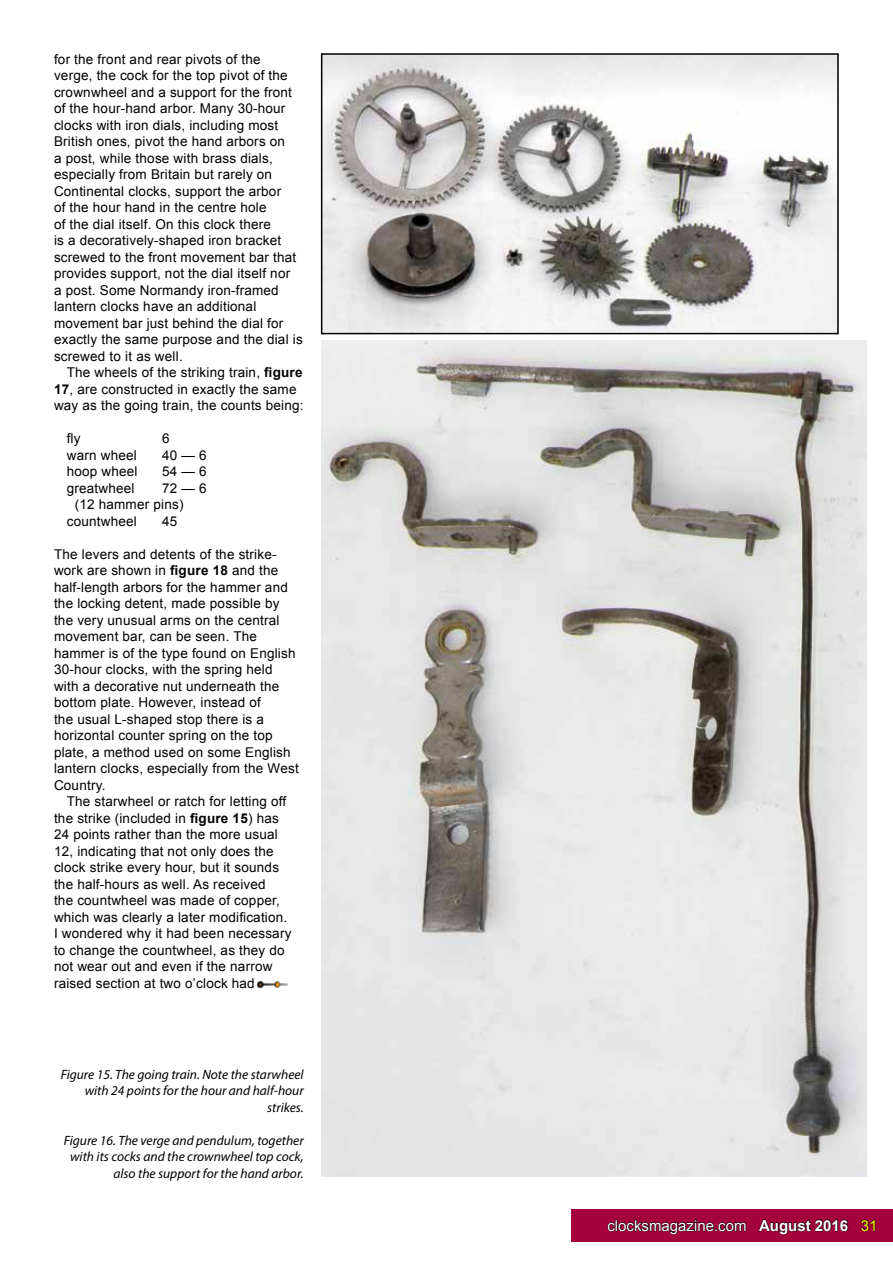
<style>
.page{position:relative;width:893px;height:1263px;background:#fff}
.page>*{position:absolute;margin:0;border:0;box-sizing:border-box;transform-origin:0 0}
.t1{font:15px "Arial";color:#fff}
.t2{font:13.5px/16.5px "Arial";letter-spacing:.015em;color:#000}
.t3{font:italic 13.5px/16.5px "Myriad Pro";color:#000;text-align:right}
.s1{font-weight:700}
.s2{color:#ff0}
</style>
<div class="page">
<div style="left:571px;top:1209px;width:322px;height:32px;background:#a5013c"></div>
<svg style="left:607px;top:1219px;width:139px;height:16px"></svg>
<svg style="left:758px;top:1219px;width:90px;height:16px"></svg>
<svg style="left:861px;top:1219px;width:14px;height:13px"></svg>
<img style="left:257px;top:981px;width:31px;height:7px">
<img style="left:324px;top:56px;width:512px;height:275px">
<div style="left:321px;top:53px;width:518px;height:281px;border:2px solid #000"></div>
<img style="left:322px;top:340px;width:544px;height:836px">
<p class="t2" style="left:54px;top:51px;width:250px">for the front and rear pivots of the<br>verge, the cock for the top pivot of the crownwheel and a support for the front of the hour-hand arbor. Many 30-hour clocks with iron dials, including most British ones, pivot the hand arbors on<br>a post, while those with brass dials, especially from Britain but rarely on Continental clocks, support the arbor<br>of the hour hand in the centre hole<br>of the dial itself. On this clock there<br>is a decoratively-shaped iron bracket screwed to the front movement bar that provides support, not the dial itself nor<br>a post. Some Normandy iron-framed lantern clocks have an additional movement bar just behind the dial for exactly the same purpose and the dial is screwed to it as well.</p>
<p class="t2" style="left:54px;top:364px;width:251px;text-indent:13px">The wheels of the striking train, <span class="s1">figure<br>17</span>, are constructed in exactly the same way as the going train, the counts being:</p>
<p class="t2" style="left:67px;top:430px;width:15px">fly</p>
<p class="t2" style="left:162px;top:430px;width:9px">6</p>
<p class="t2" style="left:67px;top:447px;width:72px">warn wheel</p>
<p class="t2" style="left:162px;top:447px;width:46px">40 — 6</p>
<p class="t2" style="left:67px;top:463px;width:72px">hoop wheel</p>
<p class="t2" style="left:162px;top:463px;width:46px">54 — 6</p>
<p class="t2" style="left:67px;top:480px;width:69px">greatwheel</p>
<p class="t2" style="left:162px;top:480px;width:46px">72 — 6</p>
<p class="t2" style="left:75px;top:496px;width:110px">(12 hammer pins)</p>
<p class="t2" style="left:67px;top:513px;width:72px">countwheel</p>
<p class="t2" style="left:162px;top:513px;width:17px">45</p>
<p class="t2" style="left:54px;top:546px;width:246px">The levers and detents of the strike&shy;work are shown in <span class="s1">figure 18</span> and the half-length arbors for the hammer and the locking detent, made possible by the very unusual arms on the central movement bar, can be seen. The hammer is of the type found on English 30-hour clocks, with the spring held with a decorative nut underneath the bottom plate. However, instead of<br>the usual L-shaped stop there is a horizontal counter spring on the top plate, a method used on some English lantern clocks, especially from the West Country.</p>
<p class="t2" style="left:54px;top:793px;width:239px;text-indent:13px">The starwheel or ratch for letting off the strike (included in <span class="s1">figure 15</span>) has 24 points rather than the more usual 12, indicating that not only does the clock strike every hour, but it sounds the half-hours as well. As received<br>the countwheel was made of copper, which was clearly a later modification.<br>I wondered why it had been necessary to change the countwheel, as they do not wear out and even if the narrow raised section at two o’clock had</p>
<p class="t3" style="left:61px;top:1066px;width:244px">Figure 15. The going train. Note the starwheel with 24 points for the hour and half-hour strikes.</p>
<p class="t3" style="left:64px;top:1132px;width:241px">Figure 16. The verge and pendulum, together with its cocks and the crownwheel top cock, also the support for the hand arbor.</p>
<p class="t1" style="left:607px;top:1216px;width:272px">clocksmagazine.com <span class="s1">August 2016</span> <span class="s2">31</span></p>
</div>
